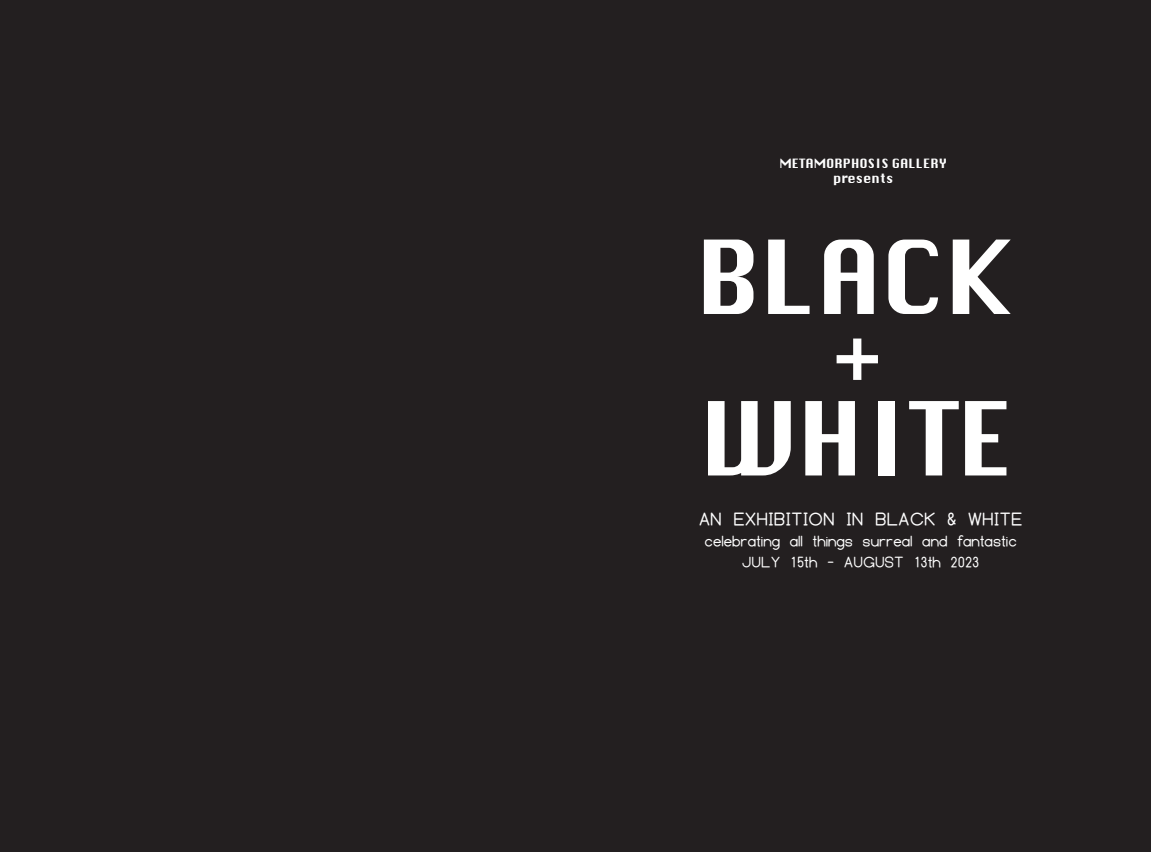
<style>
.page{position:relative;width:1151px;height:852px;background:#fff}
.page>*{position:absolute;margin:0;border:0;box-sizing:border-box;transform-origin:0 0}
.t1{font:99.25px/74.1px "Silom";letter-spacing:-.02em;color:#fff;text-align:center}
.t2{font:23.12px "Y14.5 M";color:#fff}
.t3{font:19.12px/20.6px "Y14.5 M";color:#fff;text-align:center}
.t4{font:12.5px "Silom";color:#fff}
</style>
<div class="page">
<div style="left:575px;top:0;width:576px;height:852px;background:#231f20"></div>
<div style="left:0;top:0;width:575px;height:852px;background:#231f20"></div>
<p class="t4" style="left:779px;top:157px;width:169px">METAMORPHOSIS GALLERY</p>
<p class="t4" style="left:833px;top:172px;width:62px">presents</p>
<p class="t1" style="left:696px;top:243px;width:325px">BLACK +</p>
<p class="t1" style="left:700px;top:404px;width:316px">WHITE</p>
<p class="t2" style="left:699px;top:507px;width:325px">AN EXHIBITION IN BLACK &amp; WHITE</p>
<p class="t3" style="left:705px;top:531px;width:314px">celebrating all things surreal and fantastic<br>JULY 15th - AUGUST 13th 2023</p>
</div>
